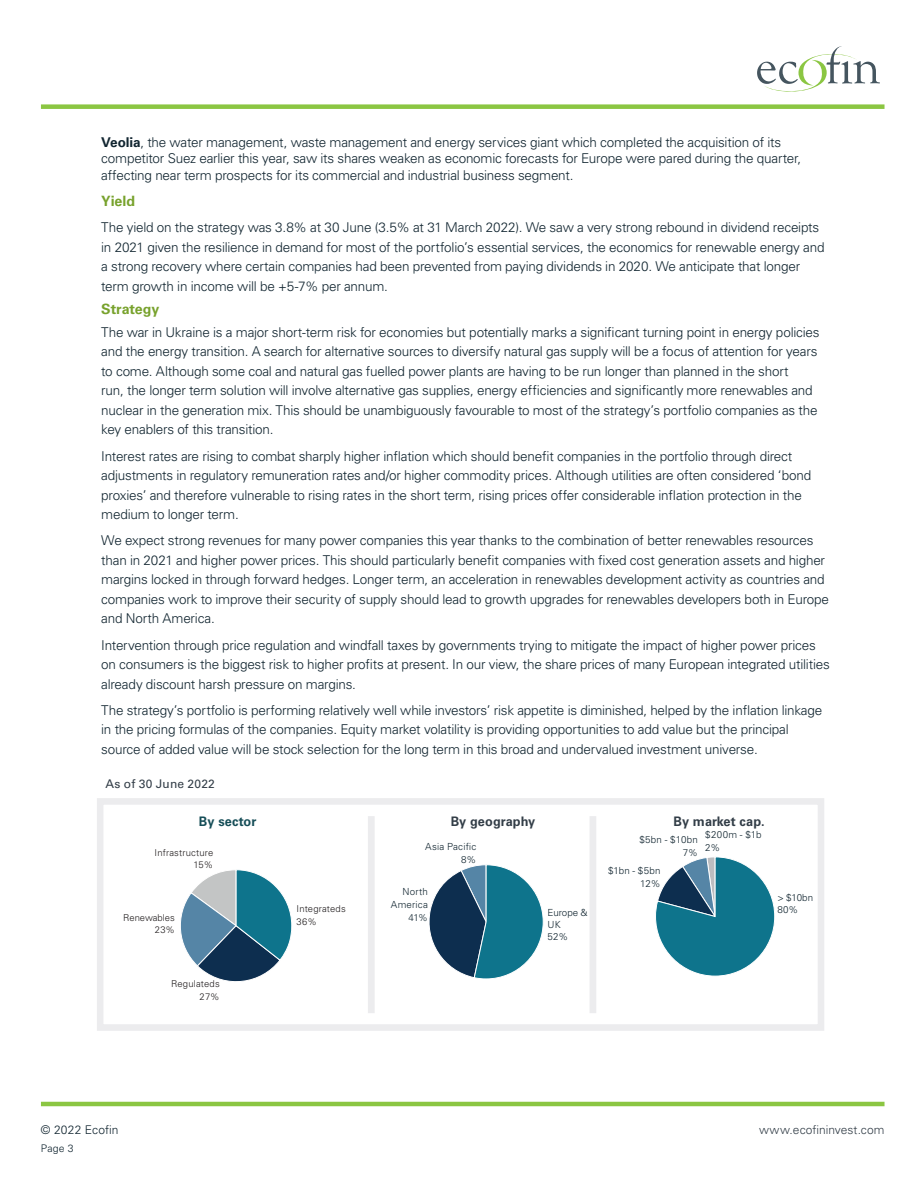
<style>
.page{position:relative;width:918px;height:1188px;background:#fff}
.page>*{position:absolute;margin:0;border:0;box-sizing:border-box;transform-origin:0 0}
.t1{font:700 14.25px "Univers LT Std";letter-spacing:-.005em;color:#78a22d}
.t2{font:300 13.5px/19.5px "Univers LT Std";letter-spacing:-.015em;color:#112530}
.t3{font:700 13.2px "Univers LT Std";letter-spacing:.01em;color:#323d47}
.t4{font:700 13.2px "Univers LT Std";letter-spacing:.01em;color:#154d57}
.t5{font:300 12px "Univers LT Std";letter-spacing:.005em;color:#323d47}
.t6{font:12px "Univers LT Std";letter-spacing:.02em;color:#323d47}
.t7{font:300 12px "Univers LT Std";letter-spacing:.005em;color:#112530}
.t8{font:300 10.5px "Univers LT Std";color:#112530}
.t9{font:300 9.75px/13.4px "Univers LT Std";letter-spacing:.02em;color:#112530;text-align:right}
.t10{font:300 9.75px/11.7px "Univers LT Std";color:#112530}
.t11{font:300 9.45px/12.6px "Univers LT Std";letter-spacing:.015em;color:#231f20;text-align:right}
.t12{font:300 9.45px/12.6px "Univers LT Std";letter-spacing:-.005em;color:#231f20;text-align:right}
.s1{font-weight:700}
</style>
<div class="page">
<hr style="left:41px;top:1102px;width:844px;height:4px;background:#8bc642">
<div style="left:41px;top:104px;width:844px;height:5px;background:#8bc642"></div>
<svg style="left:757px;top:46px;width:123px;height:46px"></svg>
<div style="left:97px;top:798px;width:727px;height:233px;border:7px solid #ececee"></div>
<div style="left:368px;top:816px;width:7px;height:197px;background:#ececee"></div>
<div style="left:590px;top:816px;width:6px;height:197px;background:#ececee"></div>
<svg style="left:180px;top:869px;width:112px;height:113px"></svg>
<svg style="left:429px;top:864px;width:115px;height:115px"></svg>
<svg style="left:655px;top:857px;width:120px;height:120px"></svg>
<p class="t2" style="left:101px;top:134px;width:702px;line-height:16.5px"><span class="s1">Veolia</span>, the water management, waste management and energy services giant which completed the acquisition of its competitor Suez earlier this year, saw its shares weaken as economic forecasts for Europe were pared during the quarter, affecting near term prospects for its commercial and industrial business segment.</p>
<p class="t1" style="left:101px;top:193px;width:35px">Yield</p>
<p class="t2" style="left:101px;top:218px;width:725px">The yield on the strategy was 3.8% at 30 June (3.5% at 31 March 2022). We saw a very strong rebound in dividend receipts in 2021 given the resilience in demand for most of the portfolio’s essential services, the economics for renewable energy and a strong recovery where certain companies had been prevented from paying dividends in 2020. We anticipate that longer term growth in income will be +5-7% per annum.</p>
<p class="t1" style="left:101px;top:301px;width:60px">Strategy</p>
<p class="t2" style="left:101px;top:322px;width:720px">The war in Ukraine is a major short-term risk for economies but potentially marks a significant turning point in energy policies and the energy transition. A search for alternative sources to diversify natural gas supply will be a focus of attention for years to come. Although some coal and natural gas fuelled power plants are having to be run longer than planned in the short<br>run, the longer term solution will involve alternative gas supplies, energy efficiencies and significantly more renewables and nuclear in the generation mix. This should be unambiguously favourable to most of the strategy’s portfolio companies as the key enablers of this transition.</p>
<p class="t2" style="left:101px;top:446px;width:712px">Interest rates are rising to combat sharply higher inflation which should benefit companies in the portfolio through direct adjustments in regulatory remuneration rates and/or higher commodity prices. Although utilities are often considered ‘bond proxies’ and therefore vulnerable to rising rates in the short term, rising prices offer considerable inflation protection in the medium to longer term.</p>
<p class="t2" style="left:101px;top:531px;width:729px">We expect strong revenues for many power companies this year thanks to the combination of better renewables resources than in 2021 and higher power prices. This should particularly benefit companies with fixed cost generation assets and higher margins locked in through forward hedges. Longer term, an acceleration in renewables development activity as countries and companies work to improve their security of supply should lead to growth upgrades for renewables developers both in Europe and North America.</p>
<p class="t2" style="left:101px;top:635px;width:730px">Intervention through price regulation and windfall taxes by governments trying to mitigate the impact of higher power prices on consumers is the biggest risk to higher profits at present. In our view, the share prices of many European integrated utilities already discount harsh pressure on margins.</p>
<p class="t2" style="left:101px;top:700px;width:723px">The strategy’s portfolio is performing relatively well while investors’ risk appetite is diminished, helped by the inflation linkage in the pricing formulas of the companies. Equity market volatility is providing opportunities to add value but the principal source of added value will be stock selection for the long term in this broad and undervalued investment universe.</p>
<p class="t6" style="left:106px;top:777px;width:111px">As of 30 June 2022</p>
<p class="t4" style="left:199px;top:813px;width:59px">By sector</p>
<p class="t3" style="left:451px;top:813px;width:86px">By geography</p>
<p class="t3" style="left:673px;top:813px;width:93px">By market cap.</p>
<p class="t11" style="left:155px;top:846px;width:60px">Infrastructure<br>15%</p>
<p class="t12" style="left:123px;top:911px;width:53px">Renewables<br>23%</p>
<p class="t11" style="left:297px;top:902px;width:51px;text-align:left">Integrateds<br>36%</p>
<p class="t9" style="left:425px;top:840px;width:53px">Asia Pacific<br>8%</p>
<p class="t9" style="left:391px;top:885px;width:39px">North<br>America<br>41%</p>
<p class="t10" style="left:548px;top:907px;width:42px">Europe &amp;<br>UK<br>52%</p>
<p class="t9" style="left:639px;top:833px;width:60px">$5bn - $10bn<br>7%</p>
<p class="t9" style="left:705px;top:828px;width:58px;text-align:left">$200m - $1b<br>2%</p>
<p class="t9" style="left:608px;top:864px;width:54px">$1bn - $5bn<br>12%</p>
<p class="t9" style="left:777px;top:892px;width:37px;line-height:11.7px;text-align:left">&gt; $10bn<br>80%</p>
<p class="t11" style="left:171px;top:978px;width:50px">Regulateds<br>27%</p>
<p class="t7" style="left:41px;top:1123px;width:79px">© 2022 Ecofin</p>
<p class="t5" style="left:759px;top:1123px;width:127px">www.ecofininvest.com</p>
<p class="t8" style="left:41px;top:1142px;width:34px">Page 3</p>
</div>
